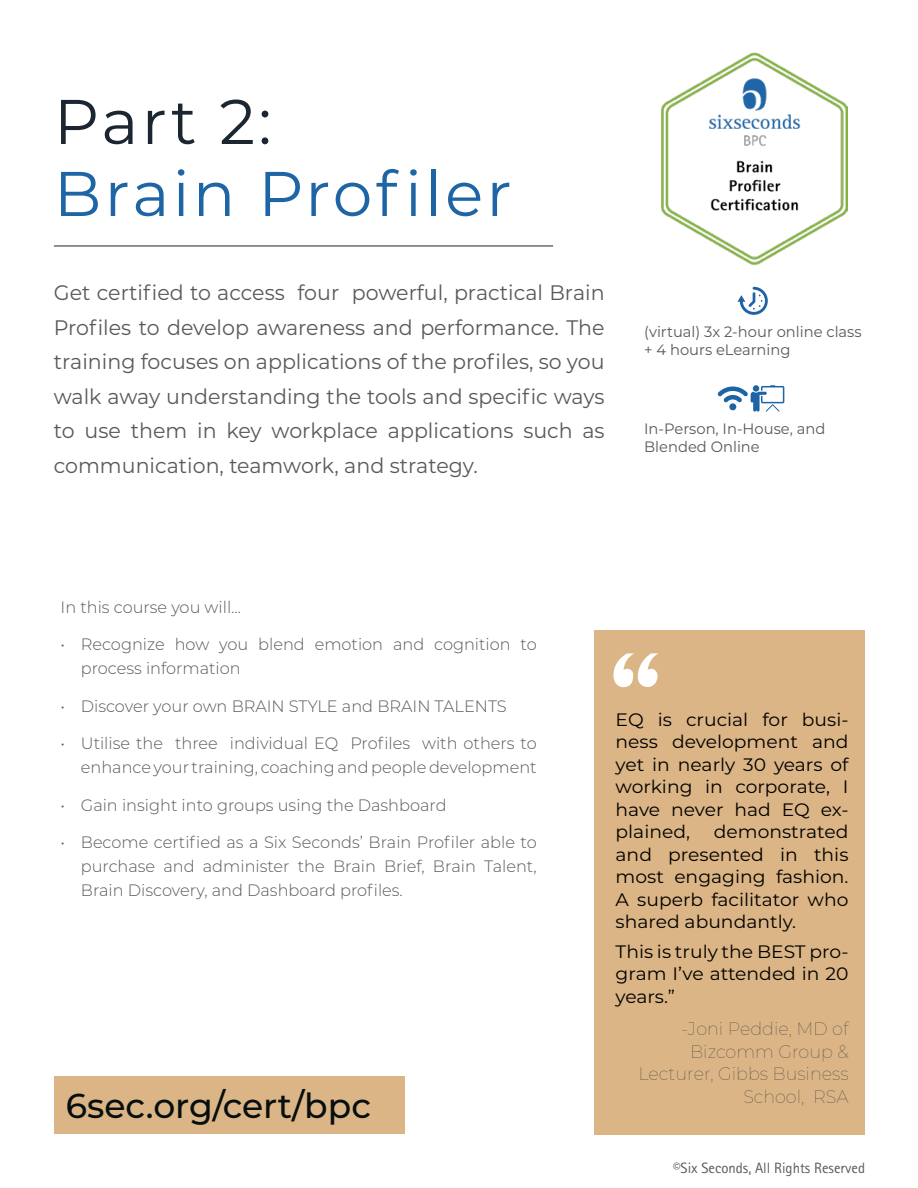
<style>
.page{position:relative;width:918px;height:1188px;background:#fff}
.page>*{position:absolute;margin:0;border:0;box-sizing:border-box;transform-origin:0 0}
.t1{font:63px "Montserrat";letter-spacing:.05em;color:#1e65a6}
.t2{font:63px "Montserrat";color:#1b2630}
.t3{font:500 34.5px "Montserrat";color:#070f0e}
.t4{font:21px/34.5px "Montserrat";color:#58595b;text-align:justify}
.t5{font:18px/22.5px "Montserrat";color:#000;text-align:justify;scale:1.04 1}
.t6{font:100 18px/22.5px "Montserrat";color:#414042;text-align:right}
.t7{font:300 16.5px/24px "Montserrat";color:#58595b}
.t8{font:15px/18px "Montserrat";color:#58595b}
.t9{font:15px "Rotis Sans Serif Std";color:#58595b}
</style>
<div class="page">
<img style="left:662px;top:52px;width:186px;height:214px">
<div style="left:54px;top:1076px;width:350px;height:58px;background:#dbb585"></div>
<hr style="left:54px;top:246px;width:499px;height:1px;background:#1b2630">
<div style="left:594px;top:631px;width:270px;height:504px;background:#dbb585"></div>
<svg style="left:613px;top:653px;width:45px;height:34px"></svg>
<svg style="left:718px;top:385px;width:66px;height:27px"></svg>
<div style="left:729px;top:403px;width:7px;height:7px;background:#1e64a5;border-radius:50%"></div>
<svg style="left:737px;top:287px;width:31px;height:28px"></svg>
<h1 class="t2" style="left:54px;top:78px;width:219px">Part 2:</h1>
<h1 class="t1" style="left:54px;top:150px;width:459px">Brain Profiler</h1>
<p class="t4" style="left:54px;top:275px;width:552px">Get certified to access four powerful, practical Brain Profiles to develop awareness and performance. The training focuses on applications of the profiles, so you walk away understanding the tools and specific ways to use them in key workplace applications such as communication, teamwork, and strategy.</p>
<p class="t8" style="left:644px;top:322px;width:219px">(virtual) 3x 2-hour online class + 4 hours eLearning</p>
<p class="t8" style="left:644px;top:419px;width:183px">In-Person, In-House, and<br>Blended Online</p>
<p class="t7" style="left:61px;top:594px;width:182px">In this course you will...</p>
<p class="t7" style="left:81px;top:632px;width:457px;text-indent:-20px">• Recognize how you blend emotion and cognition to process information</p>
<p class="t7" style="left:61px;top:693px;width:448px">• Discover your own BRAIN STYLE and BRAIN TALENTS</p>
<p class="t7" style="left:61px;top:731px;width:478px;text-align:right">• Utilise the three individual EQ Profiles with others to enhance your training, coaching and people development</p>
<p class="t7" style="left:61px;top:792px;width:387px">• Gain insight into groups using the Dashboard</p>
<p class="t7" style="left:81px;top:830px;width:457px;text-align:justify;text-indent:-20px">• Become certified as a Six Seconds’ Brain Profiler able to purchase and administer the Brain Brief, Brain Talent, Brain Discovery, and Dashboard profiles.</p>
<h2 class="t3" style="left:66px;top:1082px;width:307px">6sec.org/cert/bpc</h2>
<p class="t5" style="left:616px;top:708px;width:225px">EQ is crucial for busi&shy;ness development and yet in nearly 30 years of working in corporate, I have never had EQ ex&shy;plained,</p>
<p class="t5" style="left:616px;top:820px;width:225px;text-indent:98px">demonstrated and presented in this most engaging fashion.<br>A superb facilitator who shared abundantly.</p>
<p class="t5" style="left:616px;top:939px;width:225px">This is truly the BEST pro&shy;gram I’ve attended in 20 years.”</p>
<p class="t6" style="left:639px;top:1017px;width:211px">-Joni Peddie, MD of<br>Bizcomm Group &amp;<br>Lecturer, Gibbs Business<br>School, RSA</p>
<p class="t9" style="left:673px;top:1160px;width:193px">©Six Seconds, All Rights Reserved</p>
</div>
